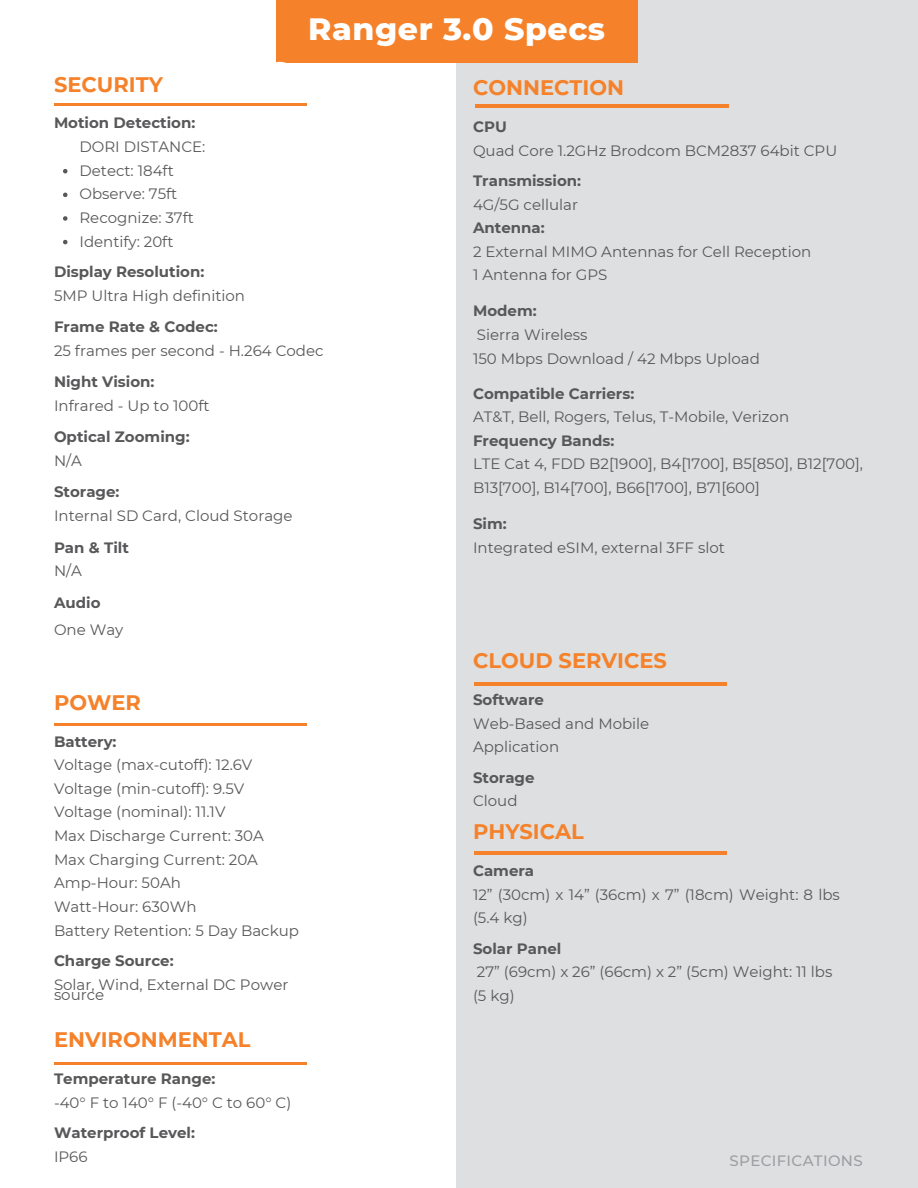
<style>
.page{position:relative;width:918px;height:1188px;background:#fff}
.page>*{position:absolute;margin:0;border:0;box-sizing:border-box;transform-origin:0 0}
.t1{font:800 31.5px "Montserrat";letter-spacing:.02em;color:#fff}
.t2{font:700 21px "Montserrat";color:#f5822a}
.t3{font:15px/23.7px "Montserrat";color:#58585a}
.t4{font:700 15px "Montserrat";color:#58585a}
.t5{font:500 15px "Montserrat";letter-spacing:.02em;color:#9d9fa2}
</style>
<div class="page">
<hr style="left:54px;top:103px;width:253px;height:3px;background:#f5822a">
<hr style="left:54px;top:723px;width:253px;height:3px;background:#f5822a">
<hr style="left:54px;top:1062px;width:253px;height:3px;background:#f5822a">
<div style="left:457px;top:0;width:461px;height:1188px;background:#dedfe0"></div>
<hr style="left:476px;top:104px;width:252px;height:3px;background:#f5822a">
<hr style="left:474px;top:683px;width:253px;height:3px;background:#f5822a">
<hr style="left:474px;top:851px;width:253px;height:3px;background:#f5822a">
<div style="left:277px;top:0;width:360px;height:63px;background:#f5822a"></div>
<svg style="left:63px;top:169px;width:5px;height:4px"></svg>
<svg style="left:63px;top:193px;width:5px;height:4px"></svg>
<svg style="left:63px;top:216px;width:5px;height:5px"></svg>
<svg style="left:63px;top:240px;width:5px;height:4px"></svg>
<p class="t2" style="left:54px;top:71px;width:110px">SECURITY</p>
<p class="t1" style="left:308px;top:9px;width:298px">Ranger 3.0 Specs</p>
<p class="t2" style="left:473px;top:75px;width:153px">CONNECTION</p>
<p class="t4" style="left:54px;top:114px;width:143px">Motion Detection:</p>
<p class="t3" style="left:79px;top:135px;width:127px">DORI DISTANCE:</p>
<p class="t3" style="left:79px;top:158px;width:96px">Detect: 184ft</p>
<p class="t3" style="left:79px;top:182px;width:99px">Observe: 75ft</p>
<p class="t3" style="left:79px;top:206px;width:116px">Recognize: 37ft</p>
<p class="t3" style="left:79px;top:229px;width:95px">Identify: 20ft</p>
<p class="t4" style="left:54px;top:262px;width:152px">Display Resolution:</p>
<p class="t3" style="left:54px;top:283px;width:193px">5MP Ultra High definition</p>
<p class="t4" style="left:54px;top:318px;width:165px">Frame Rate &amp; Codec:</p>
<p class="t3" style="left:54px;top:338px;width:271px">25 frames per second - H.264 Codec</p>
<p class="t4" style="left:54px;top:373px;width:102px">Night Vision:</p>
<p class="t3" style="left:54px;top:394px;width:157px">Infrared - Up to 100ft</p>
<p class="t4" style="left:54px;top:428px;width:137px">Optical Zooming:</p>
<p class="t3" style="left:54px;top:449px;width:29px">N/A</p>
<p class="t4" style="left:54px;top:483px;width:67px">Storage:</p>
<p class="t3" style="left:54px;top:504px;width:240px">Internal SD Card, Cloud Storage</p>
<p class="t4" style="left:54px;top:538px;width:76px">Pan &amp; Tilt</p>
<p class="t3" style="left:54px;top:559px;width:29px">N/A</p>
<p class="t4" style="left:54px;top:593px;width:48px">Audio</p>
<p class="t3" style="left:54px;top:617px;width:71px">One Way</p>
<p class="t2" style="left:54px;top:690px;width:88px">POWER</p>
<p class="t4" style="left:54px;top:732px;width:64px">Battery:</p>
<p class="t3" style="left:54px;top:753px;width:200px">Voltage (max-cutoff): 12.6V</p>
<p class="t3" style="left:54px;top:777px;width:192px">Voltage (min-cutoff): 9.5V</p>
<p class="t3" style="left:54px;top:800px;width:173px">Voltage (nominal): 11.1V</p>
<p class="t3" style="left:54px;top:824px;width:212px">Max Discharge Current: 30A</p>
<p class="t3" style="left:54px;top:847px;width:206px">Max Charging Current: 20A</p>
<p class="t3" style="left:54px;top:871px;width:129px">Amp-Hour: 50Ah</p>
<p class="t3" style="left:54px;top:895px;width:144px">Watt-Hour: 630Wh</p>
<p class="t3" style="left:54px;top:918px;width:246px">Battery Retention: 5 Day Backup</p>
<p class="t4" style="left:54px;top:951px;width:121px">Charge Source:</p>
<p class="t3" style="left:54px;top:972px;width:236px">Solar, Wind, External DC Power</p>
<p class="t3" style="left:54px;top:982px;width:52px">source</p>
<p class="t2" style="left:54px;top:1027px;width:198px">ENVIRONMENTAL</p>
<p class="t4" style="left:54px;top:1069px;width:163px">Temperature Range:</p>
<p class="t3" style="left:54px;top:1090px;width:239px">-40° F to 140° F (-40° C to 60° C)</p>
<p class="t4" style="left:54px;top:1123px;width:143px">Waterproof Level:</p>
<p class="t3" style="left:54px;top:1144px;width:35px">IP66</p>
<p class="t4" style="left:473px;top:117px;width:35px">CPU</p>
<p class="t3" style="left:473px;top:138px;width:366px">Quad Core 1.2GHz Brodcom BCM2837 64bit CPU</p>
<p class="t4" style="left:473px;top:171px;width:110px">Transmission:</p>
<p class="t3" style="left:473px;top:192px;width:107px">4G/5G cellular</p>
<p class="t4" style="left:473px;top:219px;width:73px">Antenna:</p>
<p class="t3" style="left:473px;top:240px;width:340px">2 External MIMO Antennas for Cell Reception</p>
<p class="t3" style="left:473px;top:263px;width:136px">1 Antenna for GPS</p>
<p class="t4" style="left:473px;top:302px;width:65px">Modem:</p>
<p class="t3" style="left:477px;top:323px;width:112px">Sierra Wireless</p>
<p class="t3" style="left:473px;top:347px;width:288px">150 Mbps Download / 42 Mbps Upload</p>
<p class="t4" style="left:473px;top:384px;width:163px">Compatible Carriers:</p>
<p class="t3" style="left:473px;top:405px;width:318px">AT&amp;T, Bell, Rogers, Telus, T-Mobile, Verizon</p>
<p class="t4" style="left:473px;top:431px;width:143px">Frequency Bands:</p>
<p class="t3" style="left:473px;top:452px;width:392px">LTE Cat 4, FDD B2[1900], B4[1700], B5[850], B12[700],</p>
<p class="t3" style="left:473px;top:476px;width:288px">B13[700], B14[700], B66[1700], B71[600]</p>
<p class="t4" style="left:473px;top:515px;width:35px">Sim:</p>
<p class="t3" style="left:473px;top:536px;width:253px">Integrated eSIM, external 3FF slot</p>
<p class="t2" style="left:473px;top:648px;width:195px">CLOUD SERVICES</p>
<p class="t4" style="left:473px;top:690px;width:72px">Software</p>
<p class="t3" style="left:473px;top:711px;width:178px">Web-Based and Mobile<br>Application</p>
<p class="t4" style="left:473px;top:768px;width:63px">Storage</p>
<p class="t3" style="left:473px;top:789px;width:46px">Cloud</p>
<p class="t2" style="left:473px;top:819px;width:112px">PHYSICAL</p>
<p class="t4" style="left:473px;top:861px;width:63px">Camera</p>
<p class="t3" style="left:473px;top:882px;width:368px">12” (30cm) x 14” (36cm) x 7” (18cm) Weight: 8 lbs (5.4 kg)</p>
<p class="t4" style="left:473px;top:939px;width:90px">Solar Panel</p>
<p class="t3" style="left:477px;top:960px;width:357px">27” (69cm) x 26” (66cm) x 2” (5cm) Weight: 11 lbs</p>
<p class="t3" style="left:473px;top:984px;width:43px">(5 kg)</p>
<p class="t5" style="left:730px;top:1152px;width:135px">SPECIFICATIONS</p>
</div>
